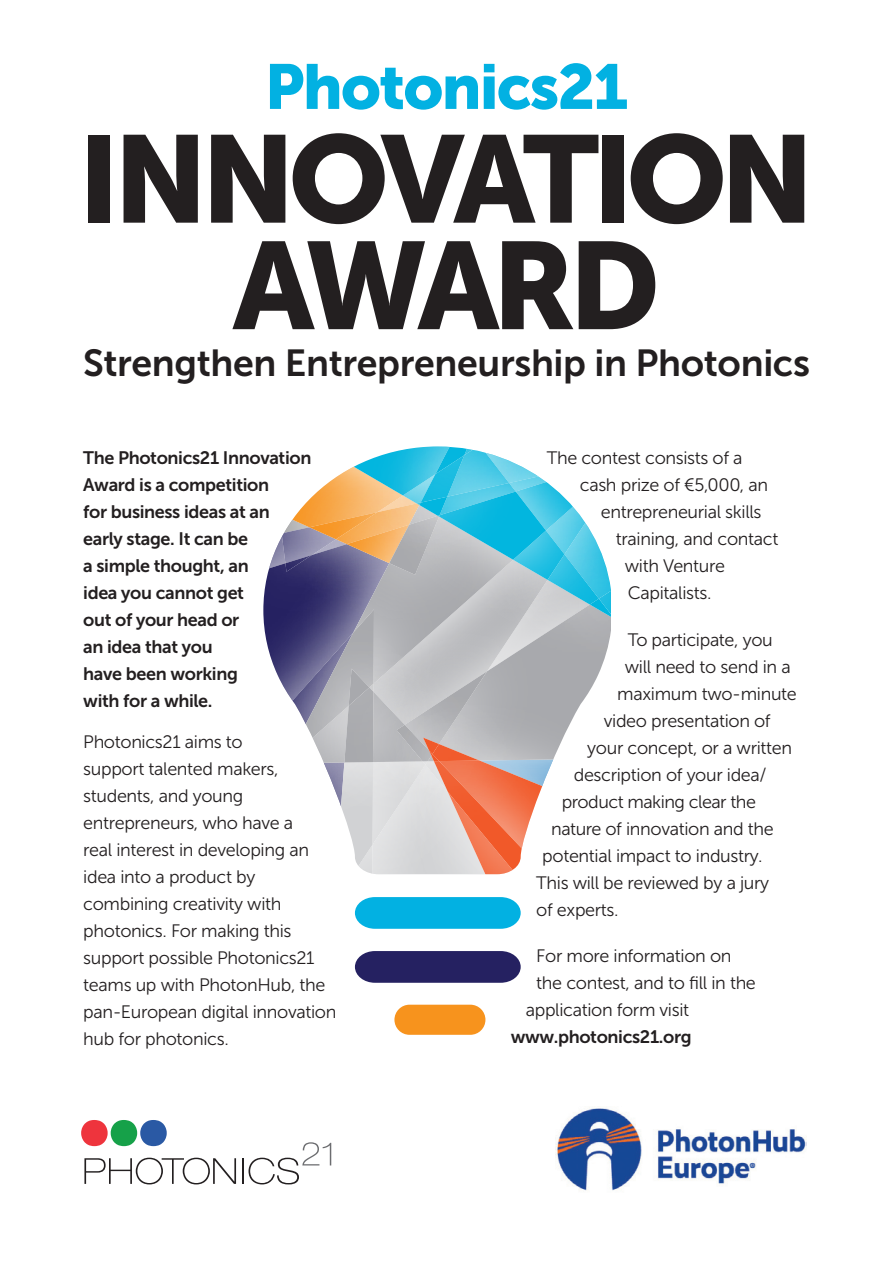
<style>
.page{position:relative;width:893px;height:1263px;background:#fff}
.page>*{position:absolute;margin:0;border:0;box-sizing:border-box;transform-origin:0 0}
.t1{font:123px/106.5px "Museo Sans 900";letter-spacing:-.06em;color:#231f20;text-align:center}
.t2{font:63px "Museo Sans 900";letter-spacing:-.03em;color:#02b1e2}
.t3{font:37.5px "Museo Sans 700";letter-spacing:-.01em;color:#231f20}
.t4{font:18px/27px "Museo Sans 300";letter-spacing:-.02em;color:#231f20}
.t5{font:18px/27px "Museo Sans 700";letter-spacing:-.02em;color:#231f20}
</style>
<div class="page">
<svg style="left:263px;top:446px;width:348px;height:428px"></svg>
<svg style="left:355px;top:897px;width:166px;height:32px"></svg>
<svg style="left:355px;top:951px;width:166px;height:32px"></svg>
<div style="left:394px;top:1005px;width:91px;height:30px;background:#f7931d;border-radius:15px"></div>
<svg style="left:81px;top:1120px;width:86px;height:26px"></svg>
<svg style="left:84px;top:1158px;width:152px;height:26px"></svg>
<hr style="left:242px;top:1158px;width:2px;height:26px;background:#231f20">
<svg style="left:249px;top:1142px;width:82px;height:42px"></svg>
<img style="left:555px;top:1108px;width:252px;height:83px">
<p class="t2" style="left:265px;top:51px;width:365px">Photonics21</p>
<p class="t1" style="left:78px;top:126px;width:738px">INNOVATION<br>AWARD</p>
<p class="t3" style="left:83px;top:342px;width:728px">Strengthen Entrepreneurship in Photonics</p>
<p class="t5" style="left:83px;top:444px;width:230px">The Photonics21 Innovation<br>Award is a competition<br>for business ideas at an early stage. It can be<br>a simple thought, an<br>idea you cannot get<br>out of your head or<br>an idea that you<br>have been working<br>with for a while.</p>
<p class="t4" style="left:83px;top:728px;width:255px">Photonics21 aims to<br>support talented makers, students, and young entrepreneurs, who have a<br>real interest in developing an idea into a product by combining creativity with photonics. For making this support possible Photonics21 teams up with PhotonHub, the pan-European digital innovation hub for photonics.</p>
<p class="t4" style="left:547px;top:445px;width:197px">The contest consists of a</p>
<p class="t4" style="left:580px;top:472px;width:190px">cash prize of €5,000, an</p>
<p class="t4" style="left:601px;top:499px;width:162px">entrepreneurial skills</p>
<p class="t4" style="left:616px;top:526px;width:164px">training, and contact</p>
<p class="t4" style="left:625px;top:553px;width:102px">with Venture</p>
<p class="t4" style="left:628px;top:580px;width:85px">Capitalists.</p>
<p class="t4" style="left:628px;top:626px;width:146px">To participate, you</p>
<p class="t4" style="left:625px;top:653px;width:167px">will need to send in a</p>
<p class="t4" style="left:617px;top:680px;width:181px">maximum two-minute</p>
<p class="t4" style="left:604px;top:707px;width:168px">video presentation of</p>
<p class="t4" style="left:587px;top:734px;width:206px">your concept, or a written</p>
<p class="t4" style="left:574px;top:761px;width:194px">description of your idea/</p>
<p class="t4" style="left:562px;top:788px;width:196px">product making clear the</p>
<p class="t4" style="left:551px;top:815px;width:224px">nature of innovation and the</p>
<p class="t4" style="left:542px;top:842px;width:222px">potential impact to industry.</p>
<p class="t4" style="left:536px;top:869px;width:234px">This will be reviewed by a jury</p>
<p class="t4" style="left:536px;top:896px;width:84px">of experts.</p>
<p class="t4" style="left:536px;top:943px;width:197px">For more information on</p>
<p class="t4" style="left:536px;top:970px;width:221px">the contest, and to fill in the</p>
<p class="t4" style="left:526px;top:997px;width:165px">application form visit</p>
<p class="t5" style="left:511px;top:1023px;width:182px">www.photonics21.org</p>
</div>
